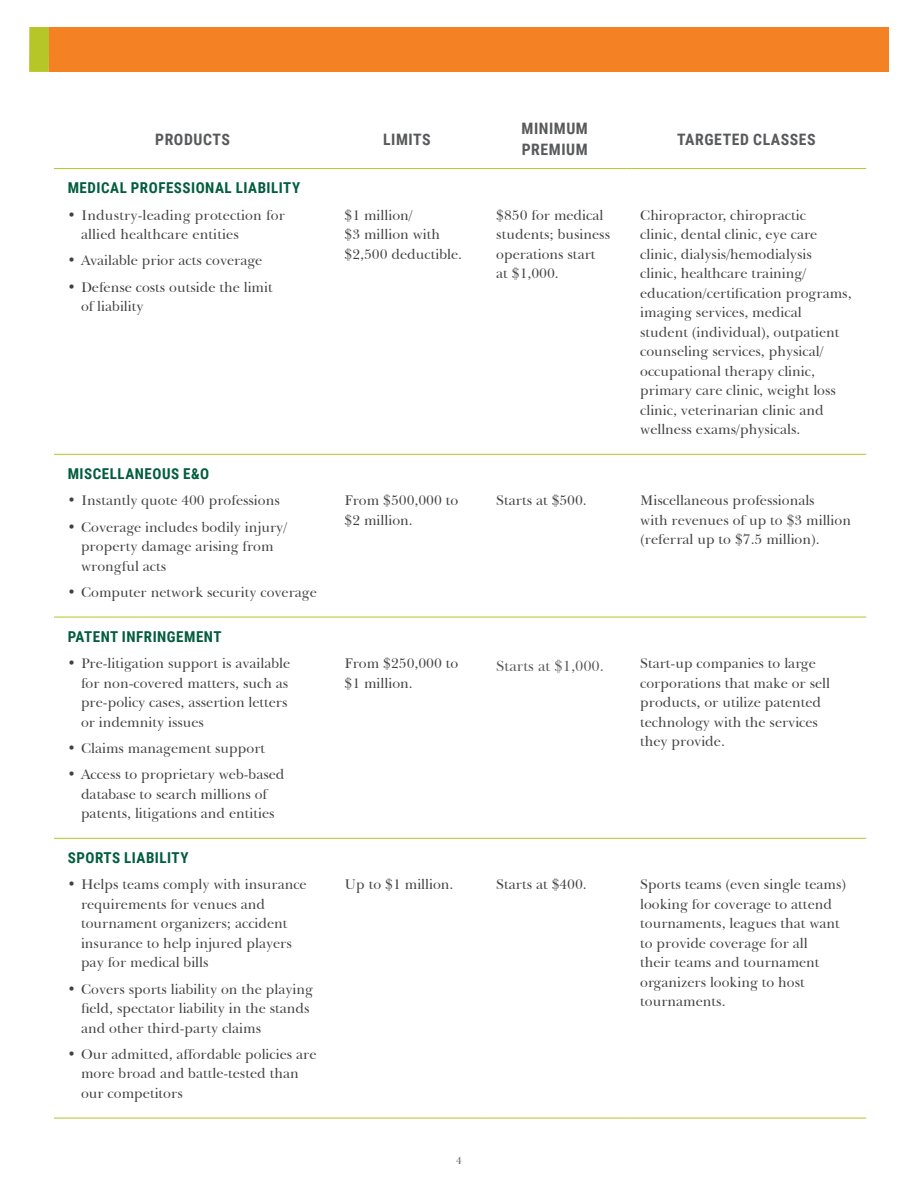
<style>
.page{position:relative;width:918px;height:1188px;background:#fff}
.page>*{position:absolute;margin:0;border:0;box-sizing:border-box;transform-origin:0 0}
.table_subheader{font:700 15.75px/21px "Roboto Condensed";letter-spacing:.035em;color:#58595b}
.SubHeader_2{font:700 15px "Roboto Condensed";letter-spacing:.035em;color:#025d3d}
.Body{font:15px "Baskerville BT";color:#58595b}
.Body_Text{font:14.25px/19.5px "Baskerville BT";color:#414142}
.t1{font:10.5px "Baskerville BT";color:#58595b}
</style>
<div class="page">
<div style="left:29px;top:27px;width:20px;height:45px;background:#b6c527"></div>
<div style="left:49px;top:27px;width:840px;height:45px;background:#f58125"></div>
<hr style="left:54px;top:168px;width:277px;height:1px;background:#b6c527">
<hr style="left:331px;top:168px;width:152px;height:1px;background:#b6c527">
<hr style="left:483px;top:168px;width:144px;height:1px;background:#b6c527">
<hr style="left:627px;top:168px;width:239px;height:1px;background:#b6c527">
<hr style="left:54px;top:454px;width:277px;height:1px;background:#b6c527">
<hr style="left:331px;top:454px;width:152px;height:1px;background:#b6c527">
<hr style="left:483px;top:454px;width:144px;height:1px;background:#b6c527">
<hr style="left:627px;top:454px;width:239px;height:1px;background:#b6c527">
<hr style="left:54px;top:617px;width:277px;height:1px;background:#b6c527">
<hr style="left:331px;top:617px;width:152px;height:1px;background:#b6c527">
<hr style="left:483px;top:617px;width:144px;height:1px;background:#b6c527">
<hr style="left:627px;top:617px;width:239px;height:1px;background:#b6c527">
<hr style="left:54px;top:838px;width:277px;height:1px;background:#b6c527">
<hr style="left:331px;top:838px;width:152px;height:1px;background:#b6c527">
<hr style="left:483px;top:838px;width:144px;height:1px;background:#b6c527">
<hr style="left:627px;top:838px;width:239px;height:1px;background:#b6c527">
<hr style="left:54px;top:1118px;width:277px;height:1px;background:#b6c527">
<hr style="left:331px;top:1118px;width:152px;height:1px;background:#b6c527">
<hr style="left:483px;top:1118px;width:144px;height:1px;background:#b6c527">
<hr style="left:627px;top:1118px;width:239px;height:1px;background:#b6c527">
<p class="table_subheader" style="left:155px;top:128px;width:76px">PRODUCTS</p>
<p class="table_subheader" style="left:383px;top:128px;width:49px">LIMITS</p>
<p class="table_subheader" style="left:522px;top:117px;width:68px">MINIMUM<br>PREMIUM</p>
<p class="table_subheader" style="left:677px;top:128px;width:140px">TARGETED CLASSES</p>
<p class="SubHeader_2" style="left:68px;top:177px;width:234px">MEDICAL PROFESSIONAL LIABILITY</p>
<p class="Body_Text" style="left:81px;top:205px;width:206px;text-indent:-14px">• Industry-leading protection for allied healthcare entities</p>
<p class="Body_Text" style="left:68px;top:251px;width:196px">• Available prior acts coverage</p>
<p class="Body_Text" style="left:81px;top:277px;width:193px;text-indent:-14px">• Defense costs outside the limit of liability</p>
<p class="Body_Text" style="left:345px;top:205px;width:119px">$1 million/<br>$3 million with $2,500 deductible.</p>
<p class="Body_Text" style="left:496px;top:205px;width:115px">$850 for medical students; business operations start at $1,000.</p>
<p class="Body_Text" style="left:640px;top:205px;width:213px">Chiropractor, chiropractic<br>clinic, dental clinic, eye care clinic, dialysis/hemodialysis clinic, healthcare training/ education/certification programs, imaging services, medical student (individual), outpatient counseling services, physical/ occupational therapy clinic, primary care clinic, weight loss clinic, veterinarian clinic and wellness exams/physicals.</p>
<p class="SubHeader_2" style="left:68px;top:463px;width:143px">MISCELLANEOUS E&amp;O</p>
<p class="Body_Text" style="left:68px;top:491px;width:214px">• Instantly quote 400 professions</p>
<p class="Body_Text" style="left:81px;top:517px;width:208px;text-indent:-14px">• Coverage includes bodily injury/ property damage arising from wrongful acts</p>
<p class="Body_Text" style="left:68px;top:582px;width:251px">• Computer network security coverage</p>
<p class="SubHeader_2" style="left:68px;top:626px;width:155px">PATENT INFRINGEMENT</p>
<p class="Body_Text" style="left:81px;top:654px;width:211px;text-indent:-14px">• Pre-litigation support is available for non-covered matters, such as pre-policy cases, assertion letters or indemnity issues</p>
<p class="Body_Text" style="left:68px;top:738px;width:199px">• Claims management support</p>
<p class="Body_Text" style="left:68px;top:765px;width:219px;text-align:center">• Access to proprietary web-based database to search millions of patents, litigations and entities</p>
<p class="SubHeader_2" style="left:68px;top:847px;width:122px">SPORTS LIABILITY</p>
<p class="Body_Text" style="left:81px;top:875px;width:227px;text-indent:-14px">• Helps teams comply with insurance requirements for venues and tournament organizers; accident insurance to help injured players pay for medical bills</p>
<p class="Body_Text" style="left:81px;top:979px;width:233px;text-indent:-14px">• Covers sports liability on the playing field, spectator liability in the stands and other third-party claims</p>
<p class="Body_Text" style="left:81px;top:1044px;width:237px;text-indent:-14px">• Our admitted, affordable policies are more broad and battle-tested than our competitors</p>
<p class="Body_Text" style="left:345px;top:491px;width:115px">From $500,000 to $2 million.</p>
<p class="Body_Text" style="left:496px;top:491px;width:92px">Starts at $500.</p>
<p class="Body_Text" style="left:640px;top:491px;width:212px">Miscellaneous professionals<br>with revenues of up to $3 million (referral up to $7.5 million).</p>
<p class="Body_Text" style="left:345px;top:654px;width:115px">From $250,000 to $1 million.</p>
<p class="Body" style="left:496px;top:657px;width:109px">Starts at $1,000.</p>
<p class="Body_Text" style="left:640px;top:654px;width:191px">Start-up companies to large corporations that make or sell products, or utilize patented technology with the services they provide.</p>
<p class="Body_Text" style="left:345px;top:875px;width:110px">Up to $1 million.</p>
<p class="Body_Text" style="left:496px;top:875px;width:92px">Starts at $400.</p>
<p class="Body_Text" style="left:640px;top:875px;width:208px">Sports teams (even single teams) looking for coverage to attend tournaments, leagues that want to provide coverage for all<br>their teams and tournament organizers looking to host tournaments.</p>
<p class="t1" style="left:456px;top:1154px;width:7px">4</p>
</div>
